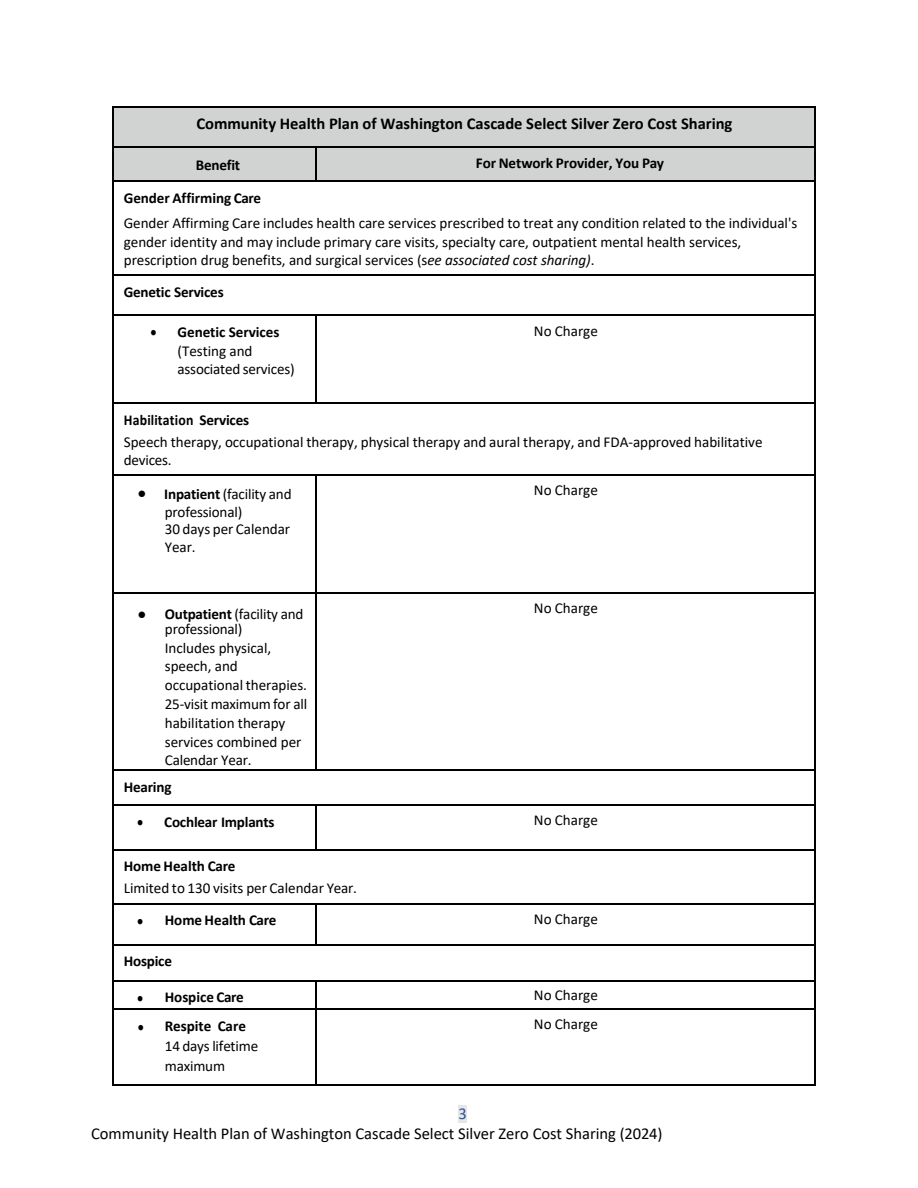
<style>
.page{position:relative;width:918px;height:1188px;background:#fff}
.page>*{position:absolute;margin:0;border:0;box-sizing:border-box;transform-origin:0 0}
.t1{font:16.5px "Calibri";color:#000}
.t2{font:700 16.5px "Calibri";color:#000}
.t3{font:16.5px "Calibri";color:#2b569a}
.t4{font:15.15px/18.6px "Calibri";letter-spacing:-.005em;color:#000}
.t5{font:700 15.15px "Calibri";letter-spacing:-.005em;color:#000}
.t6{font:700 15.15px "Calibri";letter-spacing:-.005em;color:#000;scale:.91 1}
.s1{font-style:italic}
.s2{font-weight:700}
</style>
<div class="page">
<div style="left:458px;top:1105px;width:9px;height:18px;background:#e6e6e6"></div>
<div style="left:114px;top:108px;width:701px;height:38px;background:#d1d2d2"></div>
<hr style="left:114px;top:107px;width:701px;height:1px;background:#000">
<hr style="left:113px;top:108px;width:1px;height:38px;background:#000">
<hr style="left:815px;top:108px;width:1px;height:38px;background:#000">
<div style="left:114px;top:148px;width:202px;height:33px;background:#d1d2d2"></div>
<div style="left:317px;top:148px;width:498px;height:33px;background:#d1d2d2"></div>
<hr style="left:114px;top:146px;width:202px;height:2px;background:#000">
<hr style="left:317px;top:146px;width:498px;height:2px;background:#000">
<hr style="left:113px;top:148px;width:1px;height:33px;background:#000">
<hr style="left:316px;top:148px;width:1px;height:33px;background:#000">
<hr style="left:815px;top:148px;width:1px;height:33px;background:#000">
<hr style="left:114px;top:181px;width:202px;height:1px;background:#000">
<hr style="left:317px;top:181px;width:498px;height:1px;background:#000">
<hr style="left:113px;top:182px;width:1px;height:92px;background:#000">
<hr style="left:815px;top:182px;width:1px;height:92px;background:#000">
<hr style="left:114px;top:274px;width:701px;height:1px;background:#000">
<hr style="left:113px;top:275px;width:1px;height:40px;background:#000">
<hr style="left:815px;top:275px;width:1px;height:40px;background:#000">
<hr style="left:114px;top:315px;width:202px;height:1px;background:#000">
<hr style="left:317px;top:315px;width:498px;height:1px;background:#000">
<hr style="left:113px;top:316px;width:1px;height:86px;background:#000">
<hr style="left:316px;top:316px;width:1px;height:86px;background:#000">
<hr style="left:815px;top:316px;width:1px;height:86px;background:#000">
<hr style="left:114px;top:402px;width:202px;height:2px;background:#000">
<hr style="left:317px;top:402px;width:498px;height:2px;background:#000">
<hr style="left:113px;top:404px;width:1px;height:70px;background:#000">
<hr style="left:815px;top:404px;width:1px;height:70px;background:#000">
<hr style="left:114px;top:474px;width:202px;height:2px;background:#000">
<hr style="left:317px;top:474px;width:498px;height:2px;background:#000">
<hr style="left:113px;top:476px;width:1px;height:117px;background:#000">
<hr style="left:316px;top:476px;width:1px;height:117px;background:#000">
<hr style="left:815px;top:476px;width:1px;height:117px;background:#000">
<hr style="left:114px;top:593px;width:202px;height:1px;background:#000">
<hr style="left:317px;top:593px;width:498px;height:1px;background:#000">
<hr style="left:113px;top:594px;width:1px;height:176px;background:#000">
<hr style="left:316px;top:594px;width:1px;height:176px;background:#000">
<hr style="left:815px;top:594px;width:1px;height:176px;background:#000">
<hr style="left:114px;top:770px;width:202px;height:1px;background:#000">
<hr style="left:317px;top:770px;width:498px;height:1px;background:#000">
<hr style="left:113px;top:771px;width:1px;height:34px;background:#000">
<hr style="left:815px;top:771px;width:1px;height:34px;background:#000">
<hr style="left:114px;top:805px;width:202px;height:1px;background:#000">
<hr style="left:317px;top:805px;width:498px;height:1px;background:#000">
<hr style="left:113px;top:806px;width:1px;height:43px;background:#000">
<hr style="left:316px;top:806px;width:1px;height:43px;background:#000">
<hr style="left:815px;top:806px;width:1px;height:43px;background:#000">
<hr style="left:114px;top:849px;width:202px;height:2px;background:#000">
<hr style="left:317px;top:849px;width:498px;height:2px;background:#000">
<hr style="left:113px;top:851px;width:1px;height:52px;background:#000">
<hr style="left:815px;top:851px;width:1px;height:52px;background:#000">
<hr style="left:114px;top:903px;width:202px;height:2px;background:#000">
<hr style="left:317px;top:903px;width:498px;height:2px;background:#000">
<hr style="left:113px;top:905px;width:1px;height:39px;background:#000">
<hr style="left:316px;top:905px;width:1px;height:39px;background:#000">
<hr style="left:815px;top:905px;width:1px;height:39px;background:#000">
<hr style="left:114px;top:944px;width:202px;height:1px;background:#000">
<hr style="left:317px;top:944px;width:498px;height:1px;background:#000">
<hr style="left:113px;top:945px;width:1px;height:35px;background:#000">
<hr style="left:815px;top:945px;width:1px;height:35px;background:#000">
<hr style="left:114px;top:980px;width:202px;height:1px;background:#000">
<hr style="left:317px;top:980px;width:498px;height:1px;background:#000">
<svg style="left:113px;top:980px;width:1px;height:30px"></svg>
<hr style="left:114px;top:1009px;width:202px;height:1px;background:#000">
<svg style="left:316px;top:980px;width:1px;height:30px"></svg>
<hr style="left:317px;top:1009px;width:498px;height:1px;background:#000">
<svg style="left:815px;top:980px;width:1px;height:30px"></svg>
<hr style="left:113px;top:1010px;width:1px;height:74px;background:#000">
<hr style="left:114px;top:1084px;width:202px;height:2px;background:#000">
<hr style="left:316px;top:1010px;width:1px;height:74px;background:#000">
<hr style="left:317px;top:1084px;width:498px;height:2px;background:#000">
<hr style="left:815px;top:1010px;width:1px;height:74px;background:#000">
<p class="t2" style="left:196px;top:113px;width:538px">Community Health Plan of Washington Cascade Select Silver Zero Cost Sharing</p>
<p class="t5" style="left:196px;top:155px;width:46px">Benefit</p>
<p class="t5" style="left:476px;top:154px;width:190px">For Network Provider, You Pay</p>
<p class="t5" style="left:124px;top:189px;width:139px">Gender Affirming Care</p>
<p class="t4" style="left:124px;top:214px;width:675px">Gender Affirming Care includes health care services prescribed to treat any condition related to the individual's gender identity and may include primary care visits, specialty care, outpatient mental health services, prescription drug benefits, and surgical services (s<span class="s1">ee associated cost sharing)</span>.</p>
<p class="t5" style="left:124px;top:282px;width:101px">Genetic Services</p>
<p class="t5" style="left:150px;top:323px;width:130px">• Genetic Services</p>
<p class="t4" style="left:178px;top:341px;width:119px">(Testing and associated services)</p>
<p class="t4" style="left:534px;top:321px;width:65px">No Charge</p>
<p class="t6" style="left:124px;top:410px;width:139px">Habilitation Services</p>
<p class="t4" style="left:124px;top:432px;width:640px">Speech therapy, occupational therapy, physical therapy and aural therapy, and FDA-approved habilitative devices.</p>
<p class="t4" style="left:165px;top:485px;width:128px;line-height:17.7px;text-indent:-27px">• <span class="s2">Inpatient</span> (facility and professional)<br>30 days per Calendar<br>Year.</p>
<p class="t4" style="left:534px;top:481px;width:65px">No Charge</p>
<p class="t4" style="left:165px;top:607px;width:140px;line-height:14.4px;text-indent:-27px">• <span class="s2">Outpatient</span> (facility and professional)</p>
<p class="t4" style="left:165px;top:638px;width:144px">Includes physical, speech, and occupational therapies.<br>25-visit maximum for all habilitation therapy services combined per<br>Calendar Year.</p>
<p class="t4" style="left:534px;top:599px;width:65px">No Charge</p>
<p class="t5" style="left:124px;top:778px;width:49px">Hearing</p>
<p class="t5" style="left:137px;top:813px;width:139px">• Cochlear Implants</p>
<p class="t4" style="left:534px;top:811px;width:65px">No Charge</p>
<p class="t5" style="left:124px;top:857px;width:113px">Home Health Care</p>
<p class="t4" style="left:124px;top:879px;width:235px">Limited to 130 visits per Calendar Year.</p>
<p class="t5" style="left:137px;top:910px;width:141px">• Home Health Care</p>
<p class="t4" style="left:534px;top:909px;width:65px">No Charge</p>
<p class="t5" style="left:124px;top:952px;width:50px">Hospice</p>
<p class="t5" style="left:137px;top:988px;width:108px">• Hospice Care</p>
<p class="t4" style="left:534px;top:986px;width:65px">No Charge</p>
<p class="t5" style="left:138px;top:1017px;width:110px">• Respite Care</p>
<p class="t4" style="left:165px;top:1036px;width:95px;line-height:20.1px">14 days lifetime maximum</p>
<p class="t4" style="left:534px;top:1015px;width:65px">No Charge</p>
<p class="t3" style="left:458px;top:1104px;width:10px">3</p>
<p class="t1" style="left:91px;top:1123px;width:573px">Community Health Plan of Washington Cascade Select Silver Zero Cost Sharing (2024)</p>
</div>
